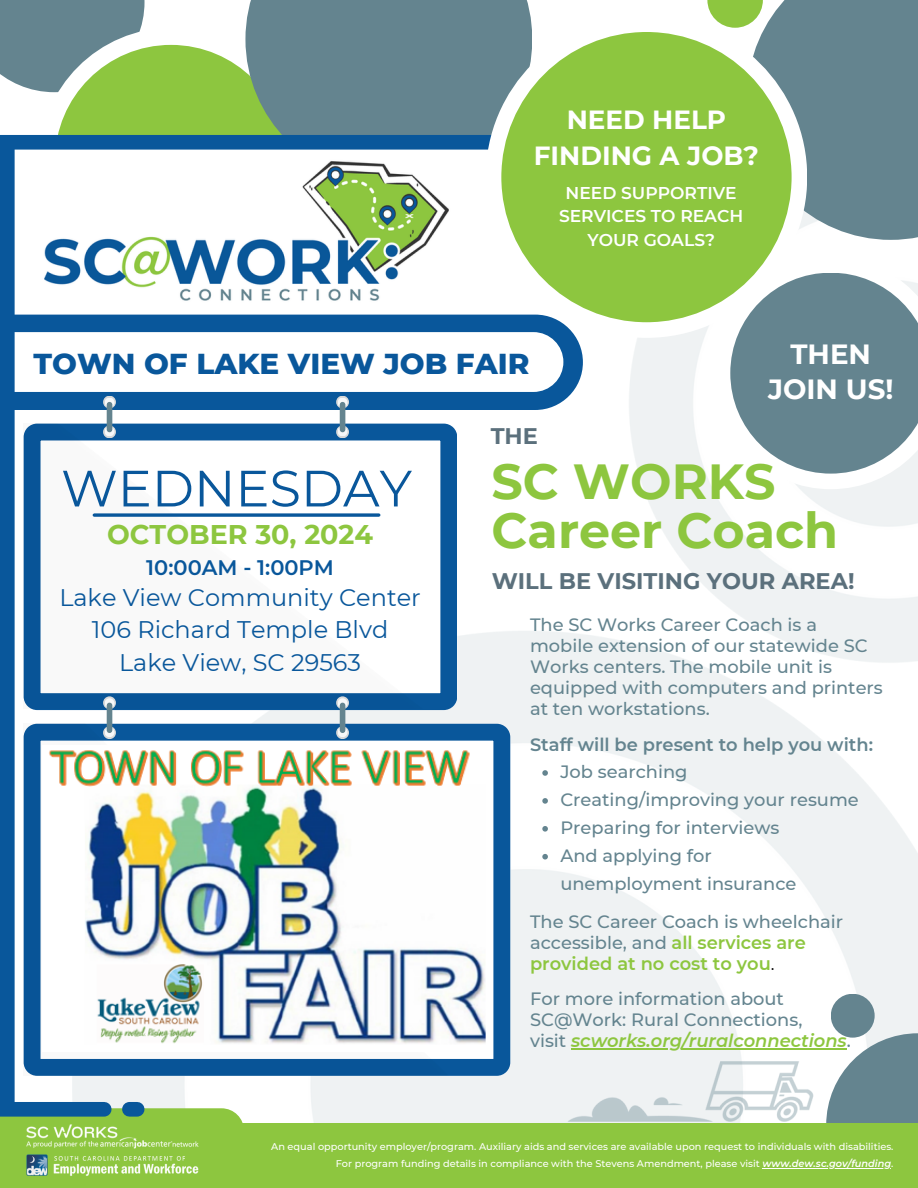
<style>
.page{position:relative;width:918px;height:1188px;background:#fff}
.page>*{position:absolute;margin:0;border:0;box-sizing:border-box;transform-origin:0 0}
.t1{font:51px "Montserrat";color:#09579b}
.t2{font:700 49.2px/49.5px "Montserrat";color:#8dc63f}
.t3{font:800 29.4px "Montserrat";color:#09579b}
.t4{font:700 27.75px/34.8px "Montserrat";color:#fff;text-align:center}
.t5{font:700 27px "Montserrat";color:#8dc63f}
.t6{font:700 26.25px/36px "Montserrat";color:#fff;text-align:center}
.t7{font:24px/32.7px "Montserrat";color:#09579b;text-align:center}
.t8{font:700 22.5px "Montserrat";color:#5b707c}
.t9{font:600 21px "Montserrat";color:#09579b}
.t10{font:500 17.85px/21.1px "Montserrat";color:#64848f}
.t11{font:italic 600 17.85px "Montserrat";color:#8dc63f}
.t12{font:600 17.85px "Montserrat";color:#64848f}
.t13{font:600 17.1px/23.5px "Montserrat";color:#fff;text-align:center}
.t14{font:500 9.75px "Montserrat";color:#fff}
.s1{font-weight:600;color:#8dc63f}
.s2{font-weight:400;color:#000}
.s3{font-weight:500;font-style:normal;color:#64848f}
.s4{font-weight:600;font-style:italic}
</style>
<div class="page">
<img style="left:0;top:0;width:918px;height:1123px">
<div style="left:747px;top:0;width:171px;height:240px;background:#64848f"></div>
<svg style="left:715px;top:257px;width:203px;height:232px"></svg>
<svg style="left:730px;top:273px;width:188px;height:201px"></svg>
<div style="left:0;top:135px;width:501px;height:15px;background:#09579b"></div>
<div style="left:486px;top:16px;width:321px;height:322px;background:#fff;border-radius:50%"></div>
<div style="left:501px;top:32px;width:291px;height:290px;background:#8dc63f;border-radius:50%"></div>
<div style="left:15px;top:315px;width:568px;height:95px;background:#09579b"></div>
<svg style="left:15px;top:332px;width:548px;height:60px"></svg>
<div style="left:831px;top:994px;width:44px;height:44px;background:#64848f;border-radius:50%"></div>
<svg style="left:826px;top:1033px;width:92px;height:90px;fill:#64848f"></svg>
<img style="left:24px;top:723px;width:487px;height:352px">
<img style="left:24px;top:424px;width:433px;height:284px">
<svg style="left:103px;top:396px;width:13px;height:13px"></svg>
<svg style="left:105px;top:398px;width:10px;height:9px"></svg>
<svg style="left:103px;top:426px;width:13px;height:12px"></svg>
<svg style="left:105px;top:427px;width:9px;height:9px"></svg>
<div style="left:107px;top:405px;width:5px;height:25px;background:#64848f"></div>
<svg style="left:336px;top:396px;width:13px;height:13px"></svg>
<svg style="left:338px;top:398px;width:10px;height:9px"></svg>
<svg style="left:336px;top:426px;width:13px;height:12px"></svg>
<svg style="left:338px;top:427px;width:10px;height:9px"></svg>
<div style="left:340px;top:405px;width:5px;height:25px;background:#64848f"></div>
<svg style="left:103px;top:696px;width:13px;height:13px"></svg>
<svg style="left:105px;top:698px;width:10px;height:10px"></svg>
<svg style="left:103px;top:726px;width:13px;height:13px"></svg>
<svg style="left:105px;top:727px;width:9px;height:10px"></svg>
<div style="left:107px;top:705px;width:5px;height:25px;background:#64848f"></div>
<svg style="left:336px;top:696px;width:13px;height:13px"></svg>
<svg style="left:338px;top:698px;width:10px;height:10px"></svg>
<svg style="left:336px;top:726px;width:13px;height:13px"></svg>
<svg style="left:338px;top:727px;width:10px;height:10px"></svg>
<div style="left:340px;top:705px;width:5px;height:25px;background:#64848f"></div>
<svg style="left:94px;top:513px;width:285px;height:4px"></svg>
<div style="left:235px;top:1123px;width:683px;height:65px;background:#8dc63f"></div>
<div style="left:0;top:1108px;width:244px;height:80px;background:#8dc63f"></div>
<img style="left:563px;top:1053px;width:255px;height:70px">
<img style="left:24px;top:1121px;width:177px;height:29px">
<img style="left:24px;top:1150px;width:177px;height:30px">
<div style="left:0;top:1102px;width:104px;height:15px;background:#09579b"></div>
<div style="left:129px;top:1102px;width:8px;height:15px;background:#09579b"></div>
<div style="left:0;top:142px;width:15px;height:969px;background:#09579b"></div>
<img style="left:36px;top:155px;width:421px;height:155px">
<img style="left:43px;top:746px;width:447px;height:305px">
<svg style="left:542px;top:770px;width:6px;height:6px"></svg>
<svg style="left:542px;top:798px;width:6px;height:6px"></svg>
<svg style="left:542px;top:826px;width:6px;height:6px"></svg>
<svg style="left:542px;top:854px;width:6px;height:6px"></svg>
<hr style="left:571px;top:1048px;width:276px;height:1px;background:#8dc63f">
<hr style="left:763px;top:1168px;width:128px;height:1px;background:#fff">
<p class="t6" style="left:534px;top:101px;width:227px">NEED HELP<br>FINDING A JOB?</p>
<p class="t13" style="left:559px;top:181px;width:186px">NEED SUPPORTIVE<br>SERVICES TO REACH<br>YOUR GOALS?</p>
<h1 class="t3" style="left:33px;top:346px;width:498px">TOWN OF LAKE VIEW JOB FAIR</h1>
<h6 class="t8" style="left:491px;top:422px;width:49px">THE</h6>
<p class="t4" style="left:768px;top:337px;width:127px">THEN<br>JOIN US!</p>
<h4 class="t1" style="left:61px;top:457px;width:352px">WEDNESDAY</h4>
<p class="t5" style="left:107px;top:518px;width:268px">OCTOBER 30, 2024</p>
<p class="t9" style="left:146px;top:555px;width:189px">10:00AM - 1:00PM</p>
<p class="t7" style="left:59px;top:581px;width:363px">Lake View Community Center<br>106 Richard Temple Blvd<br>Lake View, SC 29563</p>
<h2 class="t2" style="left:492px;top:456px;width:348px">SC WORKS<br>Career Coach</h2>
<p class="t8" style="left:492px;top:567px;width:364px">WILL BE VISITING YOUR AREA!</p>
<p class="t10" style="left:530px;top:614px;width:288px">The SC Works Career Coach is a</p>
<p class="t10" style="left:530px;top:635px;width:354px">mobile extension of our statewide SC<br>Works centers. The mobile unit is equipped with computers and printers at ten workstations.</p>
<p class="t12" style="left:530px;top:734px;width:344px">Staff will be present to help you with:</p>
<p class="t10" style="left:560px;top:761px;width:129px">Job searching</p>
<p class="t10" style="left:560px;top:789px;width:300px">Creating/improving your resume</p>
<p class="t10" style="left:560px;top:817px;width:220px">Preparing for interviews</p>
<p class="t10" style="left:560px;top:841px;width:238px;line-height:27.9px">And applying for unemployment insurance</p>
<p class="t10" style="left:530px;top:911px;width:315px">The SC Career Coach is wheelchair accessible, and <span class="s1">all services are provided at no cost to you</span><span class="s2">.</span></p>
<p class="t10" style="left:530px;top:988px;width:255px">For more information about</p>
<p class="t10" style="left:530px;top:1009px;width:274px">SC@Work: Rural Connections,</p>
<p class="t11" style="left:530px;top:1030px;width:322px"><span class="s3">visit</span> scworks.org/ruralconnections<span class="s3">.</span></p>
<h3 class="t14" style="left:271px;top:1141px;width:624px">An equal opportunity employer/program. Auxiliary aids and services are available upon request to individuals with disabilities.</h3>
<p class="t14" style="left:336px;top:1158px;width:559px">For program funding details in compliance with the Stevens Amendment, please visit <span class="s4">www.dew.sc.gov/funding</span>.</p>
</div>
